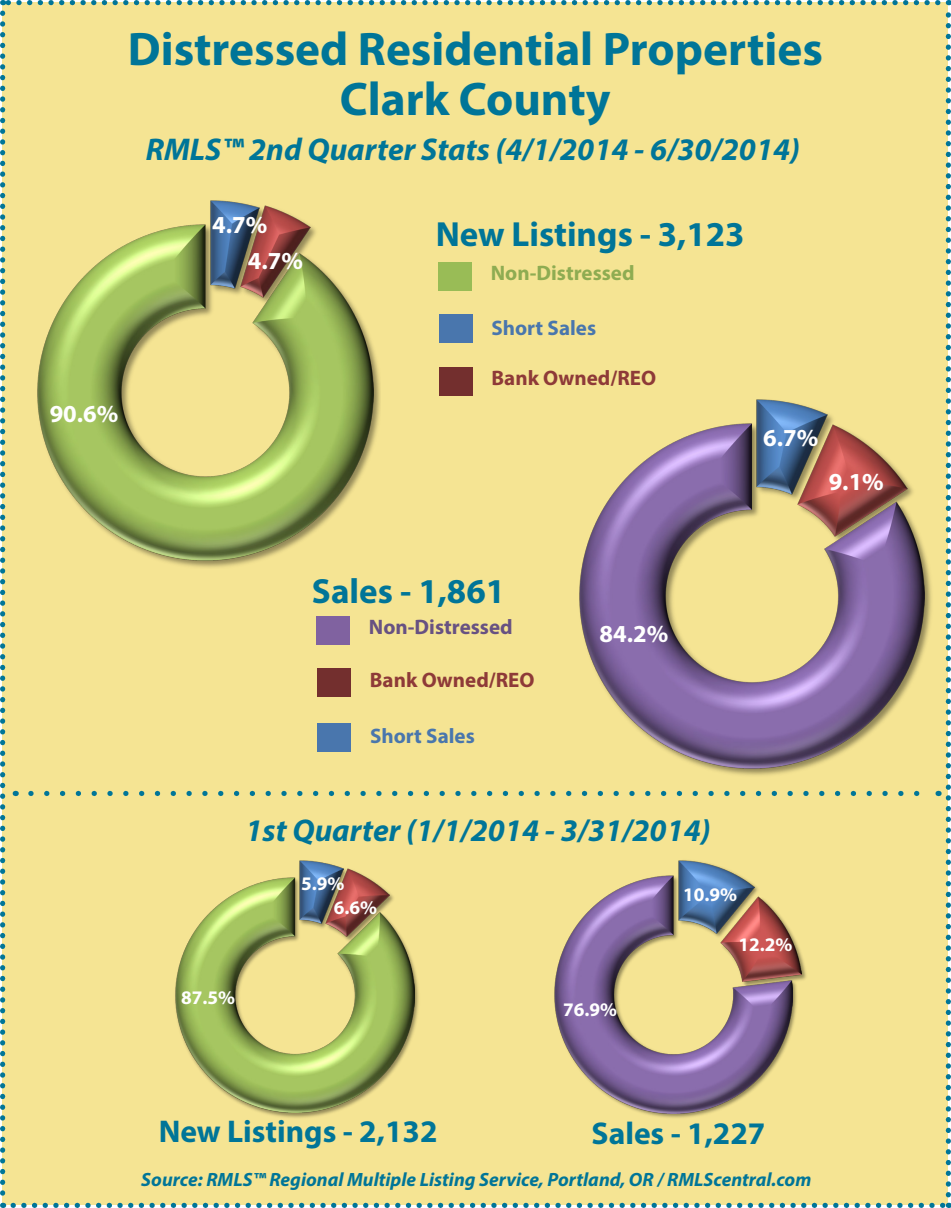
<style>
.page{position:relative;width:951px;height:1208px;background:#fff}
.page>*{position:absolute;margin:0;border:0;box-sizing:border-box;transform-origin:0 0}
.t1{font:700 47.25px "Myriad Pro";color:#007598}
.t2{font:700 35px "Myriad Pro";color:#007598}
.t3{font:italic 700 31.5px "Myriad Pro";color:#007598}
.t4{font:700 31.5px "Myriad Pro";color:#007598}
.t5{font:700 24.5px "Myriad Pro";color:#fff}
.t6{font:700 21px "Myriad Pro";color:#8e3a38}
.t7{font:700 21px "Myriad Pro";color:#4976ad}
.t8{font:700 21px "Myriad Pro";color:#8eac52}
.t9{font:700 21px "Myriad Pro";color:#675182}
.t10{font:italic 700 19.25px "Myriad Pro";color:#007598}
.t11{font:700 19.25px "Myriad Pro";color:#fff}
</style>
<div class="page">
<div style="left:3px;top:3px;width:945px;height:1202px;background:#f5e493"></div>
<svg style="left:13px;top:1202px;width:929px;height:5px"></svg>
<svg style="left:0;top:13px;width:5px;height:1194px"></svg>
<svg style="left:945px;top:0;width:5px;height:1194px"></svg>
<svg style="left:3px;top:0;width:934px;height:5px"></svg>
<div style="left:439px;top:314px;width:33px;height:29px;background:#4976ad"></div>
<div style="left:439px;top:367px;width:33px;height:28px;background:#732f2e"></div>
<div style="left:438px;top:262px;width:34px;height:28px;background:#99bc56"></div>
<div style="left:317px;top:722px;width:34px;height:29px;background:#4976ad"></div>
<div style="left:317px;top:668px;width:34px;height:29px;background:#732f2e"></div>
<div style="left:316px;top:616px;width:34px;height:29px;background:#8062a0"></div>
<svg style="left:31px;top:790px;width:889px;height:6px"></svg>
<svg style="left:175px;top:860px;width:244px;height:258px"></svg>
<svg style="left:554px;top:860px;width:252px;height:258px"></svg>
<svg style="left:37px;top:200px;width:343px;height:368px"></svg>
<svg style="left:579px;top:399px;width:353px;height:377px"></svg>
<p class="t1" style="left:128px;top:18px;width:696px">Distressed Residential Properties</p>
<p class="t1" style="left:340px;top:69px;width:272px">Clark County</p>
<p class="t3" style="left:146px;top:129px;width:655px">RMLS™ 2nd Quarter Stats (4/1/2014 - 6/30/2014)</p>
<p class="t5" style="left:50px;top:397px;width:70px">90.6%</p>
<p class="t5" style="left:212px;top:208px;width:57px">4.7%</p>
<p class="t5" style="left:248px;top:245px;width:57px">4.7%</p>
<p class="t2" style="left:435px;top:211px;width:310px">New Listings - 3,123</p>
<p class="t8" style="left:490px;top:259px;width:145px">Non-Distressed</p>
<p class="t7" style="left:491px;top:314px;width:106px">Short Sales</p>
<p class="t6" style="left:491px;top:364px;width:166px">Bank Owned/REO</p>
<p class="t5" style="left:763px;top:421px;width:57px">6.7%</p>
<p class="t5" style="left:828px;top:465px;width:57px">9.1%</p>
<p class="t2" style="left:312px;top:568px;width:195px">Sales - 1,861</p>
<p class="t9" style="left:369px;top:613px;width:145px">Non-Distressed</p>
<p class="t6" style="left:370px;top:665px;width:166px">Bank Owned/REO</p>
<p class="t7" style="left:370px;top:722px;width:106px">Short Sales</p>
<p class="t5" style="left:599px;top:617px;width:70px">84.2%</p>
<p class="t3" style="left:245px;top:810px;width:466px">1st Quarter (1/1/2014 - 3/31/2014)</p>
<p class="t11" style="left:301px;top:870px;width:45px">5.9%</p>
<p class="t11" style="left:334px;top:894px;width:45px">6.6%</p>
<p class="t11" style="left:683px;top:881px;width:55px">10.9%</p>
<p class="t11" style="left:738px;top:931px;width:55px">12.2%</p>
<p class="t11" style="left:181px;top:984px;width:55px">87.5%</p>
<p class="t11" style="left:563px;top:996px;width:55px">76.9%</p>
<p class="t4" style="left:159px;top:1110px;width:280px">New Listings - 2,132</p>
<p class="t4" style="left:591px;top:1113px;width:175px">Sales - 1,227</p>
<p class="t10" style="left:141px;top:1167px;width:671px">Source: RMLS™ Regional Multiple Listing Service, Portland, OR / RMLScentral.com</p>
</div>
